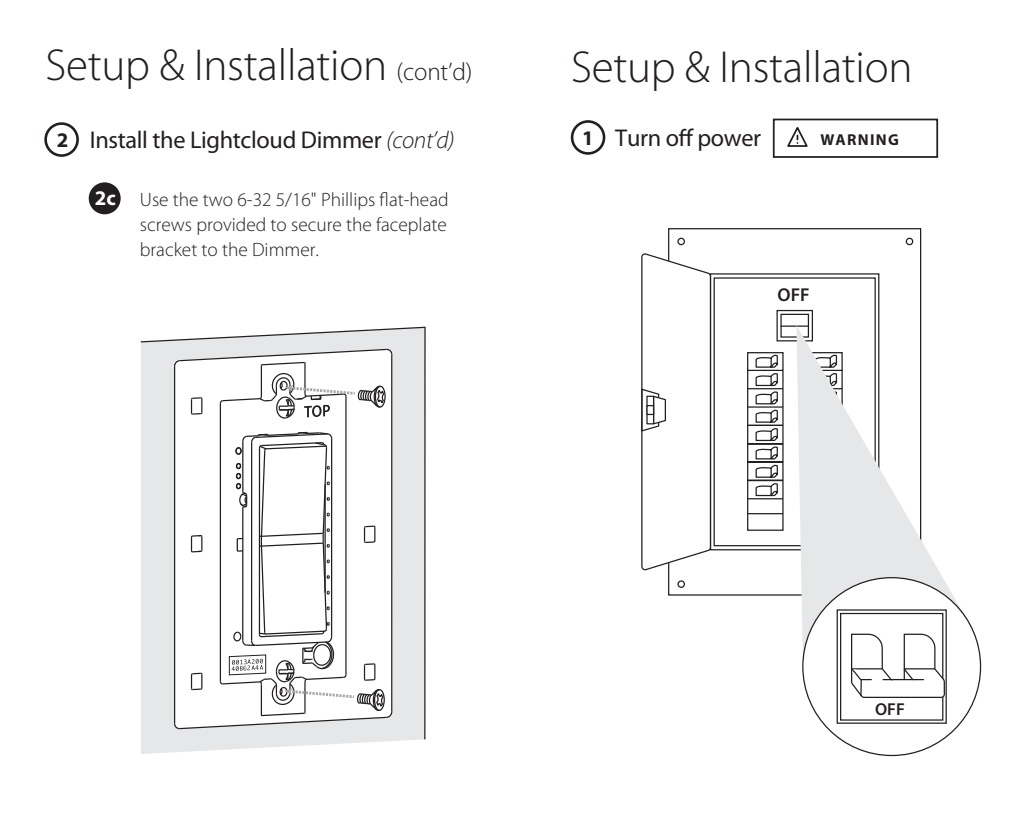
<style>
.page{position:relative;width:1035px;height:833px;background:#fff}
.page>*{position:absolute;margin:0;border:0;box-sizing:border-box;transform-origin:0 0}
.t1{font:300 45px "Myriad Pro";letter-spacing:-.005em;color:#231f20}
.t2{font:24.25px "Myriad Pro";letter-spacing:-.015em;color:#231f20}
.t3{font:300 19.5px/25px "Myriad Pro";color:#231f20;text-align:justify}
.t4{font:600 18.75px "Myriad Pro";color:#231f20}
.t5{font:600 17.25px "Myriad Pro";color:#231f20}
.t6{font:700 15.75px "Myriad Pro";letter-spacing:.085em;color:#231f20}
.s1{font-size:25px}
.s2{font-weight:700;font-size:20.75px}
.s3{font-weight:300;font-style:italic}
.s4{font-weight:700;font-size:20.75px;color:#fff}
</style>
<div class="page">
<svg style="left:787px;top:127px;width:21px;height:20px"></svg>
<div style="left:773px;top:119px;width:165px;height:39px;border:2px solid #231f20"></div>
<svg style="left:668px;top:228px;width:254px;height:368px"></svg>
<svg style="left:668px;top:237px;width:246px;height:351px"></svg>
<svg style="left:641px;top:253px;width:71px;height:318px"></svg>
<div style="left:647px;top:396px;width:7px;height:28px;background:#fff"></div>
<div style="left:646px;top:395px;width:8px;height:29px;border:1px solid #231f20"></div>
<div style="left:646px;top:405px;width:8px;height:10px;border:1px solid #231f20"></div>
<div style="left:781px;top:314px;width:27px;height:23px;background:#fff"></div>
<div style="left:780px;top:314px;width:29px;height:23px;border:1px solid #231f20"></div>
<hr style="left:781px;top:325px;width:27px;height:2px;background:#231f20">
<svg style="left:796px;top:325px;width:175px;height:332px"></svg>
<div style="left:803px;top:577px;width:178px;height:178px;background:#fff;border-radius:50%"></div>
<svg style="left:836px;top:609px;width:111px;height:115px"></svg>
<div style="left:571px;top:120px;width:34px;height:35px;border:3px solid #231f20;border-radius:50%"></div>
<div style="left:89px;top:182px;width:32px;height:32px;background:#231f20;border-radius:50%"></div>
<svg style="left:141px;top:740px;width:264px;height:14px;fill:#edeeef"></svg>
<svg style="left:140px;top:326px;width:286px;height:414px;background:#e2e3e5"></svg>
<svg style="left:175px;top:420px;width:216px;height:11px"></svg>
<hr style="left:174px;top:366px;width:1px;height:357px;background:#231f20">
<hr style="left:220px;top:403px;width:1px;height:278px;background:#231f20">
<hr style="left:345px;top:396px;width:2px;height:278px;background:#231f20">
<hr style="left:391px;top:354px;width:1px;height:357px;background:#231f20">
<svg style="left:173px;top:348px;width:220px;height:72px"></svg>
<svg style="left:173px;top:431px;width:220px;height:298px"></svg>
<div style="left:44px;top:122px;width:35px;height:35px;border:3px solid #231f20;border-radius:50%"></div>
<h1 class="t1" style="left:46px;top:40px;width:428px">Setup &amp; Installation <span class="s1">(cont’d)</span></h1>
<p class="t2" style="left:57px;top:127px;width:399px"><span class="s2">2</span> Install the Lightcloud Dimmer <span class="s3">(cont’d)</span></p>
<p class="t3" style="left:140px;top:187px;width:310px;text-indent:-45px"><span class="s4">2c</span> Use the two 6-32 5/16" Phillips flat-head screws provided to secure the faceplate bracket to the Dimmer.</p>
<h1 class="t1" style="left:571px;top:43px;width:343px">Setup &amp; Installation</h1>
<p class="t2" style="left:582px;top:124px;width:180px"><span class="s2">1</span> Turn off power</p>
<p class="t6" style="left:821px;top:130px;width:80px">WARNING</p>
<p class="t4" style="left:778px;top:284px;width:34px">OFF</p>
<p class="t5" style="left:875px;top:700px;width:31px">OFF</p>
</div>
